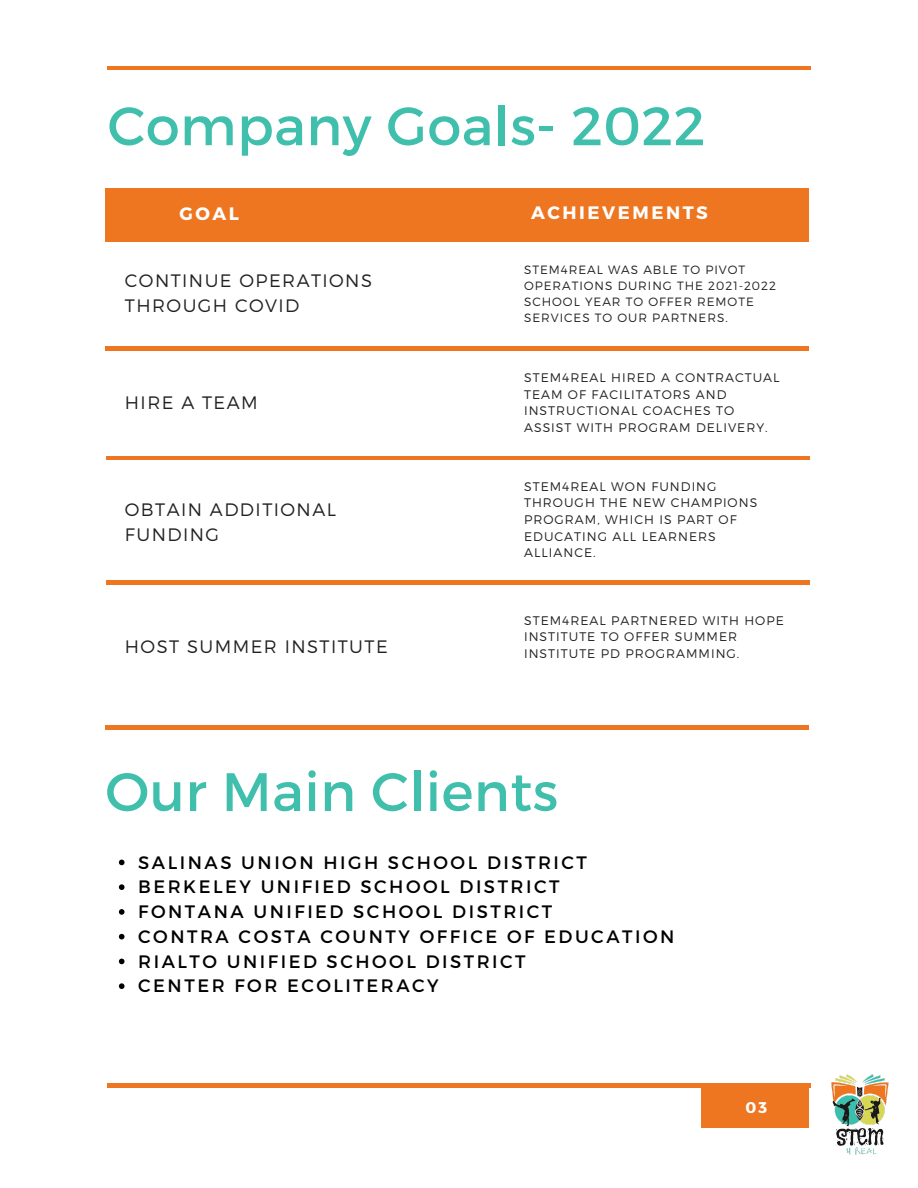
<style>
.page{position:relative;width:918px;height:1188px;background:#fff}
.page>*{position:absolute;margin:0;border:0;box-sizing:border-box;transform-origin:0 0}
.t1{font:54px "Montserrat";letter-spacing:.01em;color:#3fbfac}
.t2{font:18px "Montserrat";letter-spacing:.14em;color:#000}
.t3{font:300 18px/24.8px "Montserrat";letter-spacing:.08em;color:#222}
.t4{font:700 18px "Montserrat";letter-spacing:.14em;color:#fff}
.t5{font:700 15.6px "Montserrat";color:#fff}
.t6{font:300 12.45px/16.6px "Montserrat";letter-spacing:.08em;color:#222}
.t7{font:300 12px/16px "Montserrat";letter-spacing:.08em;color:#222}
</style>
<div class="page">
<hr style="left:107px;top:67px;width:703px;height:3px;background:#ee7621">
<div style="left:701px;top:1084px;width:108px;height:44px;background:#ee7621"></div>
<hr style="left:107px;top:1084px;width:703px;height:3px;background:#ee7621">
<img style="left:831px;top:1074px;width:58px;height:81px">
<div style="left:105px;top:189px;width:703px;height:52px;background:#ee7621"></div>
<hr style="left:105px;top:347px;width:703px;height:3px;background:#ee7621">
<hr style="left:106px;top:456px;width:703px;height:3px;background:#ee7621">
<hr style="left:106px;top:581px;width:703px;height:3px;background:#ee7621">
<hr style="left:105px;top:726px;width:703px;height:3px;background:#ee7621">
<svg style="left:119px;top:860px;width:6px;height:5px"></svg>
<svg style="left:119px;top:884px;width:6px;height:6px"></svg>
<svg style="left:119px;top:909px;width:6px;height:6px"></svg>
<svg style="left:119px;top:934px;width:6px;height:5px"></svg>
<svg style="left:119px;top:959px;width:6px;height:5px"></svg>
<svg style="left:119px;top:983px;width:6px;height:6px"></svg>
<p class="t1" style="left:108px;top:91px;width:599px">Company Goals- 2022</p>
<p class="t4" style="left:179px;top:202px;width:61px">GOAL</p>
<p class="t4" style="left:531px;top:201px;width:178px">ACHIEVEMENTS</p>
<p class="t3" style="left:125px;top:267px;width:249px">CONTINUE OPERATIONS<br>THROUGH COVID</p>
<p class="t7" style="left:524px;top:261px;width:253px">STEM4REAL WAS ABLE TO PIVOT<br>OPERATIONS DURING THE 2021-2022<br>SCHOOL YEAR TO OFFER REMOTE<br>SERVICES TO OUR PARTNERS.</p>
<p class="t3" style="left:125px;top:389px;width:134px">HIRE A TEAM</p>
<p class="t3" style="left:125px;top:496px;width:213px">OBTAIN ADDITIONAL<br>FUNDING</p>
<p class="t3" style="left:125px;top:634px;width:264px">HOST SUMMER INSTITUTE</p>
<p class="t6" style="left:524px;top:369px;width:257px">STEM4REAL HIRED A CONTRACTUAL<br>TEAM OF FACILITATORS AND<br>INSTRUCTIONAL COACHES TO<br>ASSIST WITH PROGRAM DELIVERY.</p>
<p class="t6" style="left:524px;top:477px;width:235px">STEM4REAL WON FUNDING<br>THROUGH THE NEW CHAMPIONS<br>PROGRAM, WHICH IS PART OF<br>EDUCATING ALL LEARNERS<br>ALLIANCE.</p>
<p class="t6" style="left:524px;top:611px;width:261px">STEM4REAL PARTNERED WITH HOPE<br>INSTITUTE TO OFFER SUMMER<br>INSTITUTE PD PROGRAMMING.</p>
<p class="t1" style="left:105px;top:757px;width:454px">Our Main Clients</p>
<p class="t2" style="left:138px;top:851px;width:450px">SALINAS UNION HIGH SCHOOL DISTRICT</p>
<p class="t2" style="left:138px;top:875px;width:423px">BERKELEY UNIFIED SCHOOL DISTRICT</p>
<p class="t2" style="left:138px;top:900px;width:416px">FONTANA UNIFIED SCHOOL DISTRICT</p>
<p class="t2" style="left:138px;top:925px;width:538px">CONTRA COSTA COUNTY OFFICE OF EDUCATION</p>
<p class="t2" style="left:138px;top:950px;width:389px">RIALTO UNIFIED SCHOOL DISTRICT</p>
<p class="t2" style="left:138px;top:974px;width:302px">CENTER FOR ECOLITERACY</p>
<p class="t5" style="left:745px;top:1097px;width:23px">03</p>
</div>
